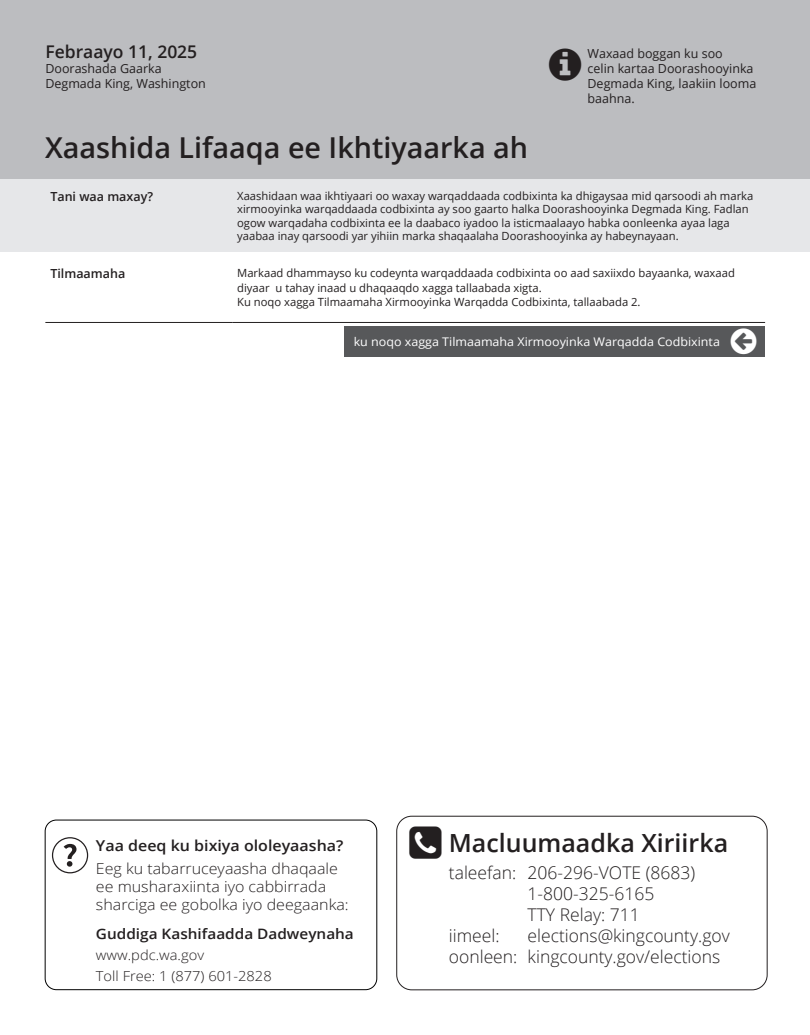
<style>
.page{position:relative;width:810px;height:1035px;background:#fff}
.page>*{position:absolute;margin:0;border:0;box-sizing:border-box;transform-origin:0 0}
.t1{font:600 28.75px "Open Sans";color:#231f20}
.t2{font:600 25px "Open Sans";color:#231f20}
.t3{font:300 17.5px/21px "Open Sans";color:#231f20}
.t4{font:600 17.5px "Open Sans";color:#231f20}
.t5{font:300 15px/18px "Open Sans";color:#231f20;scale:1.07 1}
.t6{font:600 15px "Open Sans";color:#231f20;scale:1.07 1}
.t7{font:600 14.38px "Open Sans";color:#231f20;scale:1.07 1}
.t8{font:300 13.75px/20.6px "Open Sans";color:#231f20;scale:1.07 1}
.t9{font:12.5px/15px "Open Sans";color:#231f20}
.t10{font:600 12.5px "Open Sans";color:#231f20}
.t11{font:11.88px "Open Sans";color:#fff;scale:1.05 1}
.t12{font:11.25px/13.5px "Open Sans";color:#231f20}
</style>
<div class="page">
<div style="left:0;top:0;width:810px;height:178px;background:#bcbdc0"></div>
<div style="left:0;top:180px;width:810px;height:72px;background:#e6e7e9"></div>
<hr style="left:45px;top:322px;width:187px;height:1px;background:#231f20">
<hr style="left:232px;top:322px;width:533px;height:1px;background:#231f20">
<div style="left:345px;top:326px;width:420px;height:31px;background:#57585a"></div>
<div style="left:397px;top:816px;width:370px;height:174px;border:1px solid #231f20;border-radius:15px"></div>
<div style="left:45px;top:820px;width:332px;height:170px;border:1px solid #000;border-radius:11px"></div>
<div style="left:52px;top:837px;width:36px;height:36px;border:1px solid #231f20;border-radius:50%"></div>
<svg style="left:64px;top:844px;width:13px;height:23px"></svg>
<h3 class="t4" style="left:45px;top:40px;width:153px">Febraayo 11, 2025</h3>
<p class="t9" style="left:45px;top:61px;width:162px">Doorashada Gaarka<br>Degmada King, Washington</p>
<p class="t9" style="left:588px;top:46px;width:170px">Waxaad boggan ku soo<br>celin kartaa Doorashooyinka<br>Degmada King, laakiin looma baahna.</p>
<h1 class="t1" style="left:45px;top:128px;width:485px">Xaashida Lifaaqa ee Ikhtiyaarka ah</h1>
<h2 class="t10" style="left:50px;top:188px;width:104px">Tani waa maxay?</h2>
<p class="t12" style="left:237px;top:189px;width:518px">Xaashidaan waa ikhtiyaari oo waxay warqaddaada codbixinta ka dhigaysaa mid qarsoodi ah marka xirmooyinka warqaddaada codbixinta ay soo gaarto halka Doorashooyinka Degmada King. Fadlan ogow warqadaha codbixinta ee la daabaco iyadoo la isticmaalaayo habka oonleenka ayaa laga yaabaa inay qarsoodi yar yihiin marka shaqaalaha Doorashooyinka ay habeynayaan.</p>
<h2 class="t10" style="left:50px;top:265px;width:76px">Tilmaamaha</h2>
<p class="t12" style="left:237px;top:265px;width:499px;line-height:15px">Markaad dhammayso ku codeynta warqaddaada codbixinta oo aad saxiixdo bayaanka, waxaad diyaar u tahay inaad u dhaqaaqdo xagga tallaabada xigta.</p>
<p class="t12" style="left:237px;top:294px;width:405px">Ku noqo xagga Tilmaamaha Xirmooyinka Warqadda Codbixinta, tallaabada 2.</p>
<h2 class="t11" style="left:354px;top:333px;width:350px">ku noqo xagga Tilmaamaha Xirmooyinka Warqadda Codbixinta</h2>
<h2 class="t6" style="left:96px;top:835px;width:233px">Yaa deeq ku bixiya ololeyaasha?</h2>
<p class="t5" style="left:96px;top:860px;width:238px">Eeg ku tabarruceyaasha dhaqaale ee musharaxiinta iyo cabbirrada sharciga ee gobolka iyo deegaanka:</p>
<h3 class="t7" style="left:96px;top:924px;width:243px">Guddiga Kashifaadda Dadweynaha</h3>
<p class="t8" style="left:96px;top:944px;width:166px">www.pdc.wa.gov<br>Toll Free: 1 (877) 601-2828</p>
<h2 class="t2" style="left:449px;top:826px;width:281px">Macluumaadka Xiriirka</h2>
<p class="t3" style="left:449px;top:862px;width:248px">taleefan: 206-296-VOTE (8683)</p>
<p class="t3" style="left:528px;top:883px;width:128px">1-800-325-6165</p>
<p class="t3" style="left:528px;top:904px;width:114px">TTY Relay: 711</p>
<p class="t3" style="left:449px;top:925px;width:52px">iimeel:</p>
<p class="t3" style="left:449px;top:925px;width:282px;text-indent:79px">elections@kingcounty.gov oonleen: kingcounty.gov/elections</p>
</div>
